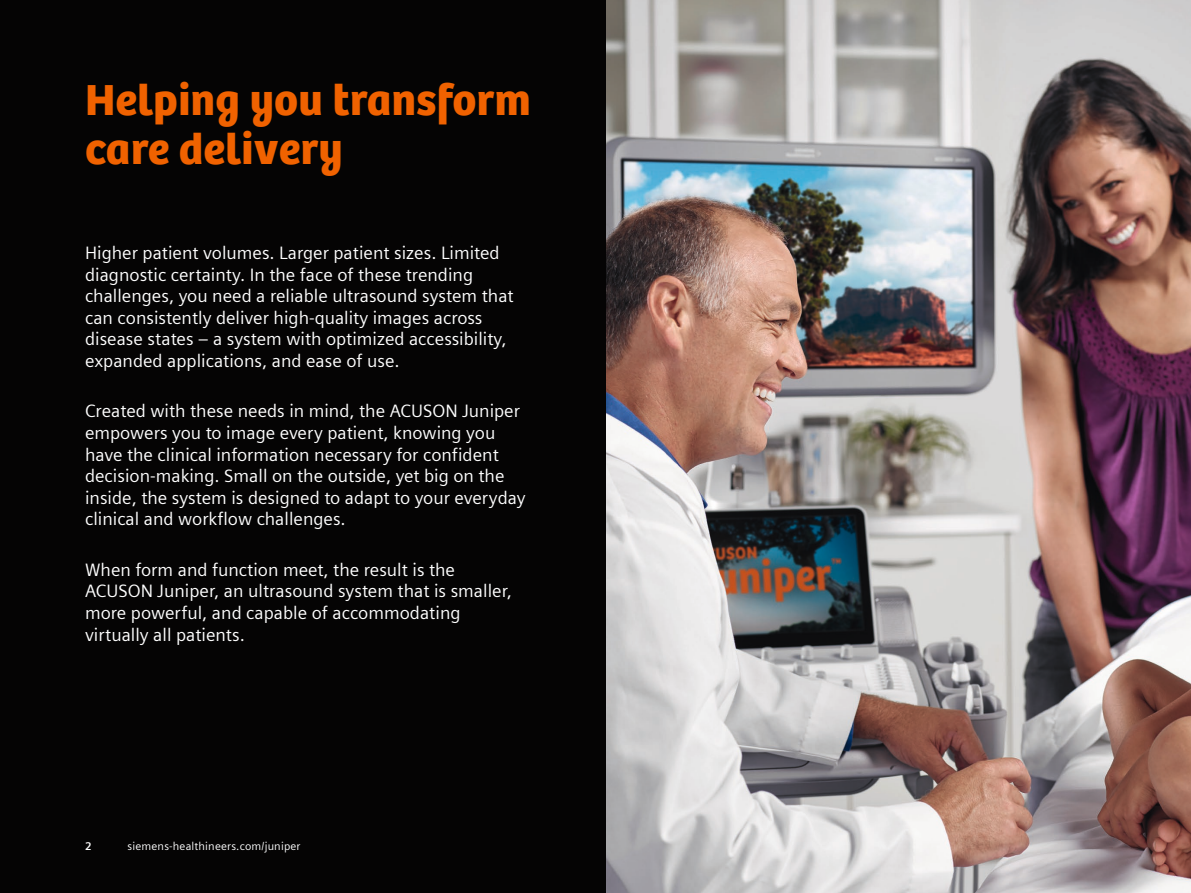
<style>
.page{position:relative;width:1191px;height:893px;background:#fff}
.page>*{position:absolute;margin:0;border:0;box-sizing:border-box;transform-origin:0 0}
.t1{font:45px/49.5px "SH Bree Headline Regular";color:#f06200}
.t2{font:18px/21.6px "Siemens Sans";color:#fff}
.t3{font:11.25px "Siemens Sans";letter-spacing:.015em;color:#fff}
.t4{font:700 11.25px "Siemens Sans";color:#fff}
</style>
<div class="page">
<div style="left:0;top:0;width:606px;height:893px;background:#050404"></div>
<img style="left:606px;top:0;width:585px;height:893px">
<h1 class="t1" style="left:85px;top:74px;width:447px">Helping you transform care delivery</h1>
<p class="t2" style="left:85px;top:241px;width:430px">Higher patient volumes. Larger patient sizes. Limited diagnostic certainty. In the face of these trending challenges, you need a reliable ultrasound system that can consistently deliver high-quality images across disease states – a system with optimized accessibility, expanded applications, and ease of use.</p>
<p class="t2" style="left:85px;top:399px;width:442px">Created with these needs in mind, the ACUSON Juniper empowers you to image every patient, knowing you have the clinical information necessary for confident decision-making. Small on the outside, yet big on the inside, the system is designed to adapt to your everyday clinical and workflow challenges.</p>
<p class="t2" style="left:85px;top:558px;width:428px">When form and function meet, the result is the ACUSON Juniper, an ultrasound system that is smaller, more powerful, and capable of accommodating virtually all patients.</p>
<p class="t4" style="left:85px;top:838px;width:8px">2</p>
<p class="t3" style="left:128px;top:838px;width:174px">siemens-healthineers.com/juniper</p>
</div>
